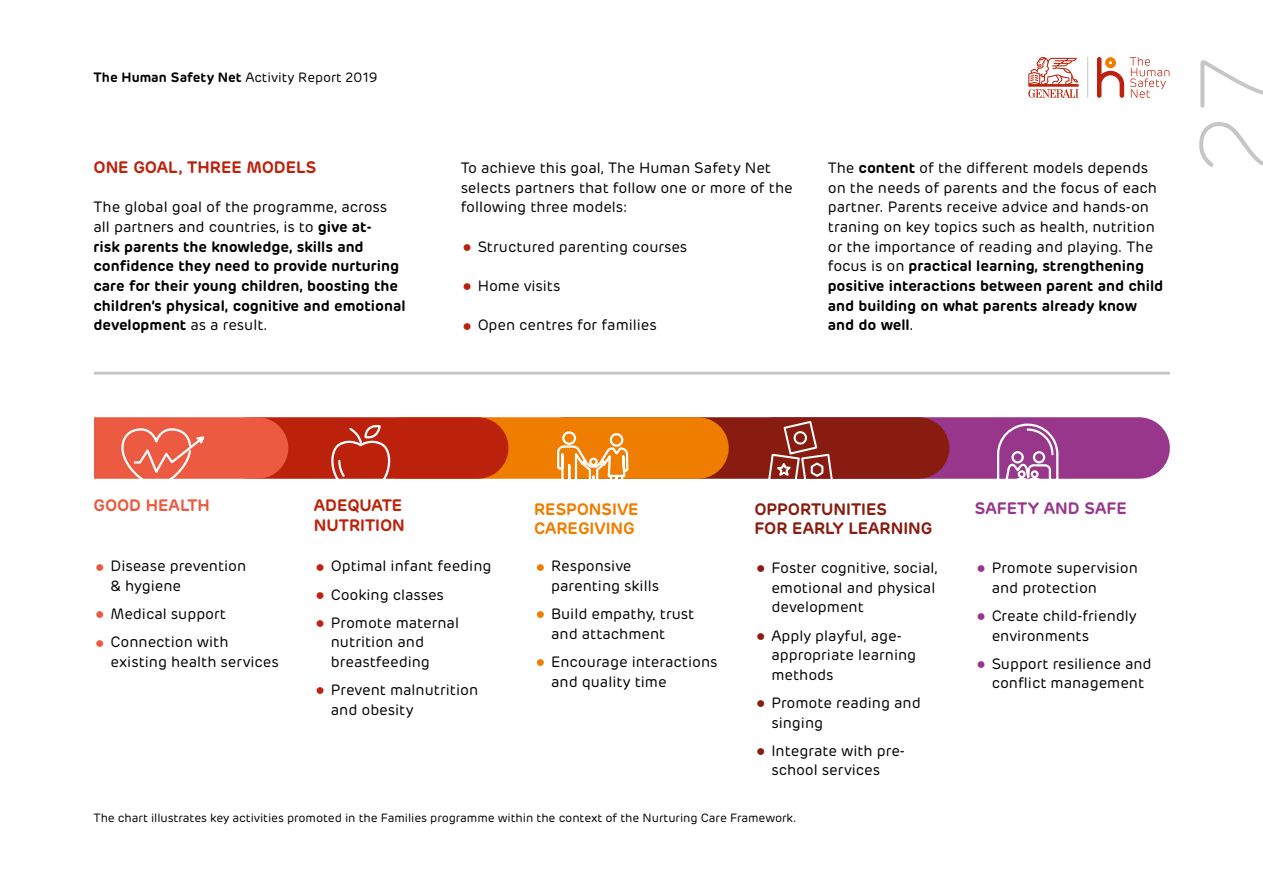
<style>
.page{position:relative;width:1263px;height:893px;background:#fff}
.page>*{position:absolute;margin:0;border:0;box-sizing:border-box;transform-origin:0 0}
.t1{font:200 108px "Rubrik";color:#c6c6c6}
.t2{font:600 16.5px/19.6px "Rubrik";color:#bc210b}
.t3{font:600 16.5px "Rubrik";color:#881c11}
.t4{font:600 16.5px/19.6px "Rubrik";color:#ef7d00}
.t5{font:600 16.5px "Rubrik";color:#97368b}
.t6{font:600 16.5px "Rubrik";color:#eb5a41}
.t7{font:15px/19.6px "Rubrik";color:#000}
.t8{font:600 15px/19.6px "Rubrik";color:#000}
.t9{font:13.5px "Rubrik";color:#000}
.t10{font:12px "Rubrik";letter-spacing:-.005em;color:#000}
.s1{font-weight:600}
.s2{font-weight:400}
.s3{font-size:27px;color:#bc210b}
.s4{font-size:27px;color:#eb5a41}
.s5{font-size:27px;color:#c1210d}
.s6{font-size:27px;color:#ef7d00}
.s7{font-size:27px;color:#881c11}
.s8{font-size:27px;color:#97368b}
</style>
<div class="page">
<hr style="left:95px;top:372px;width:1074px;height:3px;background:#c6c6c6">
<svg style="left:919px;top:417px;width:220px;height:62px;background:#953379"></svg>
<svg style="left:698px;top:417px;width:221px;height:62px;background:#982c10"></svg>
<svg style="left:478px;top:417px;width:220px;height:62px;background:#e66e03"></svg>
<svg style="left:258px;top:417px;width:220px;height:62px;background:#c32b14"></svg>
<div style="left:95px;top:417px;width:163px;height:62px;background:#eb5a41"></div>
<svg style="left:120px;top:428px;width:87px;height:51px"></svg>
<svg style="left:323px;top:424px;width:76px;height:55px;background:#c33925"></svg>
<svg style="left:556px;top:371px;width:73px;height:108px"></svg>
<svg style="left:991px;top:422px;width:73px;height:57px;background:#ac5fa2"></svg>
<svg style="left:767px;top:419px;width:67px;height:60px;background:#9d453c"></svg>
<svg style="left:1028px;top:57px;width:51px;height:41px"></svg>
<hr style="left:1087px;top:57px;width:1px;height:41px;background:#c6c6c6">
<svg style="left:1097px;top:57px;width:27px;height:41px"></svg>
<svg style="left:1130px;top:57px;width:39px;height:41px"></svg>
<p class="t9" style="left:94px;top:70px;width:286px"><span class="s1">The Human Safety Net</span> Activity Report 2019</p>
<p class="t2" style="left:94px;top:158px;width:224px">ONE GOAL, THREE MODELS</p>
<p class="t8" style="left:94px;top:197px;width:314px"><span class="s2">The global goal of the programme, across all partners and countries, is to</span> give at-<br>risk parents the knowledge, skills and confidence they need to provide nurturing care for their young children, boosting the children’s physical, cognitive and emotional development <span class="s2">as a result.</span></p>
<p class="t7" style="left:461px;top:158px;width:334px">To achieve this goal, The Human Safety Net selects partners that follow one or more of the following three models:</p>
<p class="t7" style="left:461px;top:237px;width:228px"><span class="s3">•</span> Structured parenting courses</p>
<p class="t7" style="left:461px;top:276px;width:101px"><span class="s3">•</span> Home visits</p>
<p class="t7" style="left:461px;top:316px;width:198px"><span class="s3">•</span> Open centres for families</p>
<p class="t7" style="left:828px;top:158px;width:337px">The <span class="s1">content</span> of the different models depends on the needs of parents and the focus of each partner. Parents receive advice and hands-on traning on key topics such as health, nutrition or the importance of reading and playing. The focus is on <span class="s1">practical learning, strengthening positive interactions between parent and child and building on what parents already know and do well</span>.</p>
<h1 class="t1" style="left:1177px;top:174px;width:119px;rotate:-90deg">27</h1>
<p class="t6" style="left:94px;top:495px;width:118px">GOOD HEALTH</p>
<p class="t2" style="left:314px;top:495px;width:93px">ADEQUATE<br>NUTRITION</p>
<p class="t3" style="left:754px;top:498px;width:134px">OPPORTUNITIES</p>
<p class="t5" style="left:975px;top:498px;width:154px">SAFETY AND SAFE</p>
<p class="t4" style="left:534px;top:499px;width:106px">RESPONSIVE<br>CAREGIVING</p>
<p class="t3" style="left:754px;top:518px;width:180px">FOR EARLY LEARNING</p>
<p class="t7" style="left:111px;top:557px;width:137px;text-indent:-17px"><span class="s4">•</span> Disease prevention &amp; hygiene</p>
<p class="t7" style="left:94px;top:604px;width:134px"><span class="s4">•</span> Medical support</p>
<p class="t7" style="left:111px;top:632px;width:170px;text-indent:-17px"><span class="s4">•</span> Connection with existing health services</p>
<p class="t7" style="left:314px;top:557px;width:179px"><span class="s5">•</span> Optimal infant feeding</p>
<p class="t7" style="left:314px;top:585px;width:132px"><span class="s5">•</span> Cooking classes</p>
<p class="t7" style="left:331px;top:613px;width:130px;text-indent:-17px"><span class="s5">•</span> Promote maternal nutrition and breastfeeding</p>
<p class="t7" style="left:331px;top:680px;width:149px;text-indent:-17px"><span class="s5">•</span> Prevent malnutrition and obesity</p>
<p class="t7" style="left:551px;top:557px;width:109px;text-indent:-17px"><span class="s6">•</span> Responsive parenting skills</p>
<p class="t7" style="left:551px;top:604px;width:145px;text-indent:-17px"><span class="s6">•</span> Build empathy, trust and attachment</p>
<p class="t7" style="left:551px;top:652px;width:168px;text-indent:-17px"><span class="s6">•</span> Encourage interactions and quality time</p>
<p class="t7" style="left:771px;top:558px;width:168px;text-indent:-17px"><span class="s7">•</span> Foster cognitive, social, emotional and physical development</p>
<p class="t7" style="left:771px;top:626px;width:146px;text-indent:-17px"><span class="s7">•</span> Apply playful, age&shy;appropriate learning methods</p>
<p class="t7" style="left:771px;top:693px;width:151px;text-indent:-17px"><span class="s7">•</span> Promote reading and singing</p>
<p class="t7" style="left:754px;top:741px;width:152px;text-align:center"><span class="s7">•</span> Integrate with pre&shy;school services</p>
<p class="t10" style="left:94px;top:810px;width:705px">The chart illustrates key activities promoted in the Families programme within the context of the Nurturing Care Framework.</p>
<p class="t7" style="left:992px;top:558px;width:148px;text-indent:-17px"><span class="s8">•</span> Promote supervision and protection</p>
<p class="t7" style="left:992px;top:606px;width:146px;text-indent:-17px"><span class="s8">•</span> Create child-friendly environments</p>
<p class="t7" style="left:992px;top:654px;width:161px;text-indent:-17px"><span class="s8">•</span> Support resilience and conflict management</p>
</div>
